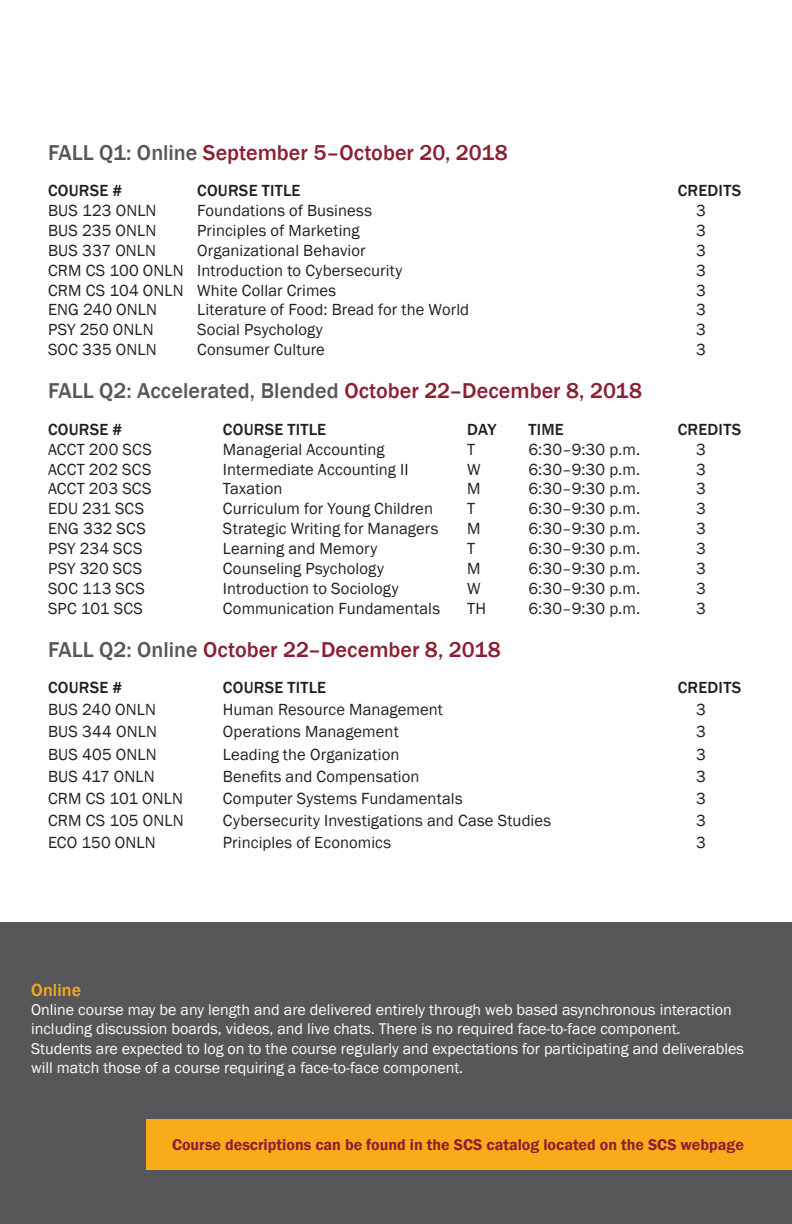
<style>
.page{position:relative;width:792px;height:1224px;background:#fff}
.page>*{position:absolute;margin:0;border:0;box-sizing:border-box;transform-origin:0 0}
.BC_Subheads{font:500 22px "Franklin Gothic";color:#8b2031}
.BC_Subheads-2{font:500 22px "Franklin Gothic";color:#575659}
.BC_Subheads-3{font:500 18px "Franklin Gothic";letter-spacing:.005em;color:#faab1a}
.BC_Subheads-4{font:16.6px "Franklin Gothic";letter-spacing:.01em;color:#231f20}
.BC_Subheads-5{font:500 16.6px "Franklin Gothic";letter-spacing:.015em;color:#231f20}
.t1{font:16px/19.2px "Franklin Gothic";color:#fff}
.t2{font:600 16px "Franklin Gothic";color:#8b2031}
.s1{color:#575659}
.s2{color:#8b2031}
</style>
<div class="page">
<div style="left:0;top:923px;width:792px;height:301px;background:#575659"></div>
<div style="left:146px;top:1120px;width:646px;height:50px;background:#faab1a"></div>
<p class="BC_Subheads" style="left:48px;top:139px;width:461px"><span class="s1">FALL Q1: Online</span> September 5–October 20, 2018</p>
<p class="BC_Subheads-5" style="left:48px;top:180px;width:76px">COURSE #</p>
<p class="BC_Subheads-5" style="left:197px;top:180px;width:105px">COURSE TITLE</p>
<p class="BC_Subheads-5" style="left:678px;top:180px;width:65px">CREDITS</p>
<p class="BC_Subheads-4" style="left:48px;top:200px;width:110px">BUS 123 ONLN</p>
<p class="BC_Subheads-4" style="left:197px;top:200px;width:177px">Foundations of Business</p>
<p class="BC_Subheads-4" style="left:696px;top:200px;width:11px">3</p>
<p class="BC_Subheads-4" style="left:48px;top:220px;width:110px">BUS 235 ONLN</p>
<p class="BC_Subheads-4" style="left:197px;top:220px;width:164px">Principles of Marketing</p>
<p class="BC_Subheads-4" style="left:696px;top:220px;width:11px">3</p>
<p class="BC_Subheads-4" style="left:48px;top:240px;width:110px">BUS 337 ONLN</p>
<p class="BC_Subheads-4" style="left:197px;top:240px;width:170px">Organizational Behavior</p>
<p class="BC_Subheads-4" style="left:696px;top:240px;width:11px">3</p>
<p class="BC_Subheads-4" style="left:48px;top:260px;width:356px">CRM CS 100 ONLN Introduction to Cybersecurity</p>
<p class="BC_Subheads-4" style="left:696px;top:260px;width:11px">3</p>
<p class="BC_Subheads-4" style="left:48px;top:280px;width:290px">CRM CS 104 ONLN White Collar Crimes</p>
<p class="BC_Subheads-4" style="left:696px;top:280px;width:11px">3</p>
<p class="BC_Subheads-4" style="left:48px;top:300px;width:110px">ENG 240 ONLN</p>
<p class="BC_Subheads-4" style="left:197px;top:300px;width:274px">Literature of Food: Bread for the World</p>
<p class="BC_Subheads-4" style="left:696px;top:300px;width:11px">3</p>
<p class="BC_Subheads-4" style="left:48px;top:320px;width:107px">PSY 250 ONLN</p>
<p class="BC_Subheads-4" style="left:197px;top:320px;width:127px">Social Psychology</p>
<p class="BC_Subheads-4" style="left:696px;top:320px;width:11px">3</p>
<p class="BC_Subheads-4" style="left:48px;top:339px;width:110px">SOC 335 ONLN</p>
<p class="BC_Subheads-4" style="left:197px;top:339px;width:129px">Consumer Culture</p>
<p class="BC_Subheads-4" style="left:696px;top:339px;width:11px">3</p>
<p class="BC_Subheads-2" style="left:48px;top:377px;width:595px">FALL Q2: Accelerated, Blended <span class="s2">October 22–December 8, 2018</span></p>
<p class="BC_Subheads-5" style="left:48px;top:419px;width:76px">COURSE #</p>
<p class="BC_Subheads-5" style="left:223px;top:419px;width:105px">COURSE TITLE</p>
<p class="BC_Subheads-5" style="left:467px;top:419px;width:31px">DAY</p>
<p class="BC_Subheads-5" style="left:529px;top:419px;width:37px">TIME</p>
<p class="BC_Subheads-5" style="left:678px;top:419px;width:65px">CREDITS</p>
<p class="BC_Subheads-4" style="left:48px;top:439px;width:105px">ACCT 200 SCS</p>
<p class="BC_Subheads-4" style="left:223px;top:439px;width:163px">Managerial Accounting</p>
<p class="BC_Subheads-4" style="left:467px;top:439px;width:10px">T</p>
<p class="BC_Subheads-4" style="left:529px;top:439px;width:113px">6:30–9:30 p.m.</p>
<p class="BC_Subheads-4" style="left:696px;top:439px;width:11px">3</p>
<p class="BC_Subheads-4" style="left:48px;top:459px;width:105px">ACCT 202 SCS</p>
<p class="BC_Subheads-4" style="left:223px;top:459px;width:187px">Intermediate Accounting II</p>
<p class="BC_Subheads-4" style="left:467px;top:459px;width:15px">W</p>
<p class="BC_Subheads-4" style="left:529px;top:459px;width:113px">6:30–9:30 p.m.</p>
<p class="BC_Subheads-4" style="left:696px;top:459px;width:11px">3</p>
<p class="BC_Subheads-4" style="left:48px;top:479px;width:105px">ACCT 203 SCS</p>
<p class="BC_Subheads-4" style="left:223px;top:479px;width:61px">Taxation</p>
<p class="BC_Subheads-4" style="left:467px;top:479px;width:15px">M</p>
<p class="BC_Subheads-4" style="left:529px;top:479px;width:113px">6:30–9:30 p.m.</p>
<p class="BC_Subheads-4" style="left:696px;top:479px;width:11px">3</p>
<p class="BC_Subheads-4" style="left:48px;top:498px;width:98px">EDU 231 SCS</p>
<p class="BC_Subheads-4" style="left:223px;top:498px;width:212px">Curriculum for Young Children</p>
<p class="BC_Subheads-4" style="left:467px;top:498px;width:10px">T</p>
<p class="BC_Subheads-4" style="left:529px;top:498px;width:113px">6:30–9:30 p.m.</p>
<p class="BC_Subheads-4" style="left:696px;top:498px;width:11px">3</p>
<p class="BC_Subheads-4" style="left:48px;top:518px;width:99px">ENG 332 SCS</p>
<p class="BC_Subheads-4" style="left:223px;top:518px;width:217px">Strategic Writing for Managers</p>
<p class="BC_Subheads-4" style="left:467px;top:518px;width:15px">M</p>
<p class="BC_Subheads-4" style="left:529px;top:518px;width:113px">6:30–9:30 p.m.</p>
<p class="BC_Subheads-4" style="left:696px;top:518px;width:11px">3</p>
<p class="BC_Subheads-4" style="left:48px;top:538px;width:96px">PSY 234 SCS</p>
<p class="BC_Subheads-4" style="left:223px;top:538px;width:156px">Learning and Memory</p>
<p class="BC_Subheads-4" style="left:467px;top:538px;width:10px">T</p>
<p class="BC_Subheads-4" style="left:529px;top:538px;width:113px">6:30–9:30 p.m.</p>
<p class="BC_Subheads-4" style="left:696px;top:538px;width:11px">3</p>
<p class="BC_Subheads-4" style="left:48px;top:558px;width:96px">PSY 320 SCS</p>
<p class="BC_Subheads-4" style="left:223px;top:558px;width:163px">Counseling Psychology</p>
<p class="BC_Subheads-4" style="left:467px;top:558px;width:15px">M</p>
<p class="BC_Subheads-4" style="left:529px;top:558px;width:113px">6:30–9:30 p.m.</p>
<p class="BC_Subheads-4" style="left:696px;top:558px;width:11px">3</p>
<p class="BC_Subheads-4" style="left:48px;top:578px;width:98px">SOC 113 SCS</p>
<p class="BC_Subheads-4" style="left:223px;top:578px;width:177px">Introduction to Sociology</p>
<p class="BC_Subheads-4" style="left:467px;top:578px;width:15px">W</p>
<p class="BC_Subheads-4" style="left:529px;top:578px;width:113px">6:30–9:30 p.m.</p>
<p class="BC_Subheads-4" style="left:696px;top:578px;width:11px">3</p>
<p class="BC_Subheads-4" style="left:48px;top:598px;width:97px">SPC 101 SCS</p>
<p class="BC_Subheads-4" style="left:223px;top:598px;width:219px">Communication Fundamentals</p>
<p class="BC_Subheads-4" style="left:467px;top:598px;width:20px">TH</p>
<p class="BC_Subheads-4" style="left:529px;top:598px;width:113px">6:30–9:30 p.m.</p>
<p class="BC_Subheads-4" style="left:696px;top:598px;width:11px">3</p>
<p class="BC_Subheads" style="left:48px;top:636px;width:454px"><span class="s1">FALL Q2: Online</span> October 22–December 8, 2018</p>
<p class="BC_Subheads-5" style="left:48px;top:677px;width:76px">COURSE #</p>
<p class="BC_Subheads-5" style="left:223px;top:677px;width:105px">COURSE TITLE</p>
<p class="BC_Subheads-5" style="left:678px;top:677px;width:65px">CREDITS</p>
<p class="BC_Subheads-4" style="left:48px;top:700px;width:110px">BUS 240 ONLN</p>
<p class="BC_Subheads-4" style="left:223px;top:700px;width:222px">Human Resource Management</p>
<p class="BC_Subheads-4" style="left:696px;top:700px;width:11px">3</p>
<p class="BC_Subheads-4" style="left:48px;top:722px;width:110px">BUS 344 ONLN</p>
<p class="BC_Subheads-4" style="left:223px;top:722px;width:177px">Operations Management</p>
<p class="BC_Subheads-4" style="left:696px;top:722px;width:11px">3</p>
<p class="BC_Subheads-4" style="left:48px;top:744px;width:110px">BUS 405 ONLN</p>
<p class="BC_Subheads-4" style="left:223px;top:744px;width:178px">Leading the Organization</p>
<p class="BC_Subheads-4" style="left:696px;top:744px;width:11px">3</p>
<p class="BC_Subheads-4" style="left:48px;top:766px;width:108px">BUS 417 ONLN</p>
<p class="BC_Subheads-4" style="left:223px;top:766px;width:198px">Benefits and Compensation</p>
<p class="BC_Subheads-4" style="left:696px;top:766px;width:11px">3</p>
<p class="BC_Subheads-4" style="left:48px;top:788px;width:137px">CRM CS 101 ONLN</p>
<p class="BC_Subheads-4" style="left:223px;top:788px;width:241px">Computer Systems Fundamentals</p>
<p class="BC_Subheads-4" style="left:696px;top:788px;width:11px">3</p>
<p class="BC_Subheads-4" style="left:48px;top:810px;width:137px">CRM CS 105 ONLN</p>
<p class="BC_Subheads-4" style="left:223px;top:810px;width:330px">Cybersecurity Investigations and Case Studies</p>
<p class="BC_Subheads-4" style="left:696px;top:810px;width:11px">3</p>
<p class="BC_Subheads-4" style="left:48px;top:832px;width:109px">ECO 150 ONLN</p>
<p class="BC_Subheads-4" style="left:223px;top:832px;width:170px">Principles of Economics</p>
<p class="BC_Subheads-4" style="left:696px;top:832px;width:11px">3</p>
<p class="BC_Subheads-3" style="left:31px;top:979px;width:51px">Online</p>
<p class="t1" style="left:31px;top:1001px;width:714px">Online course may be any length and are delivered entirely through web based asynchronous interaction including discussion boards, videos, and live chats. There is no required face-to-face component.<br>Students are expected to log on to the course regularly and expectations for participating and deliverables will match those of a course requiring a face-to-face component.</p>
<p class="t2" style="left:172px;top:1134px;width:573px">Course descriptions can be found in the SCS catalog located on the SCS webpage</p>
</div>
